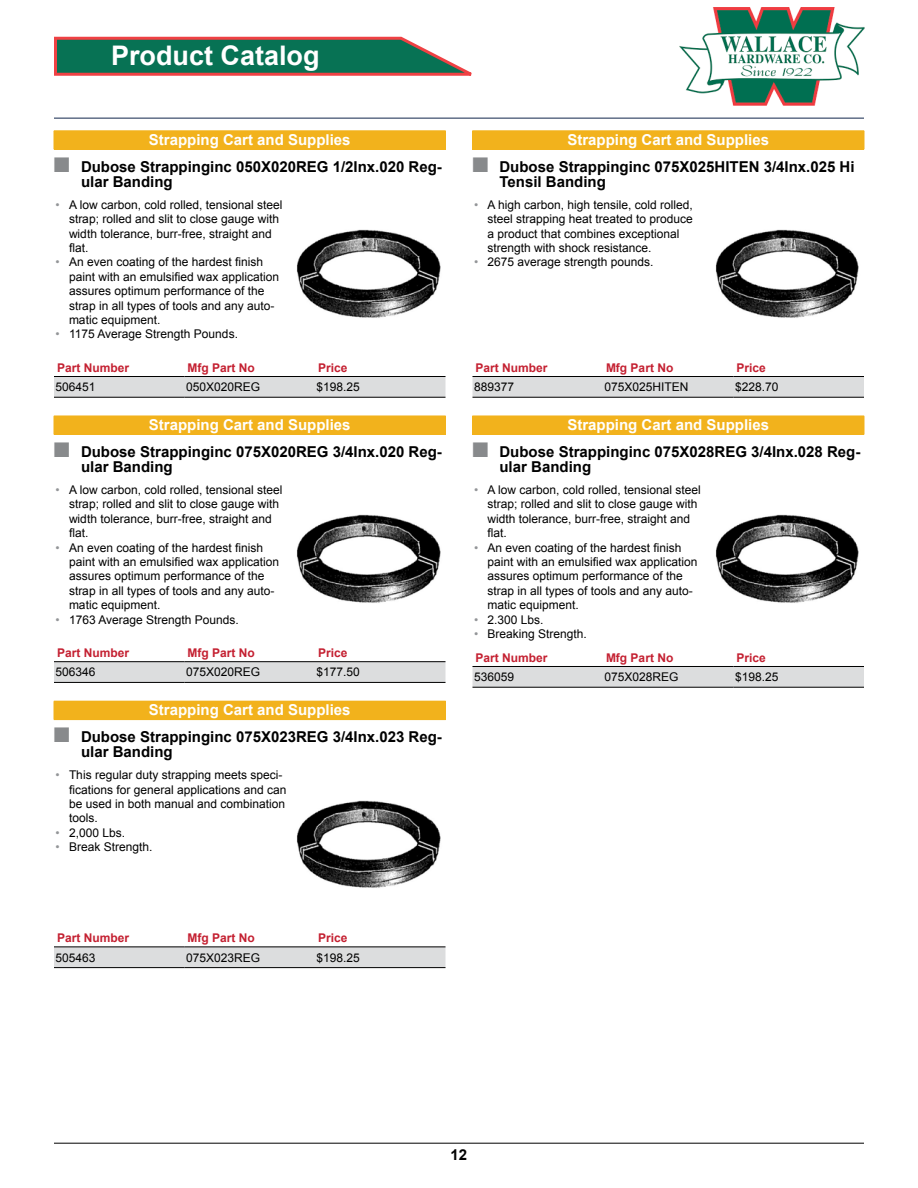
<style>
.page{position:relative;width:918px;height:1188px;background:#fff}
.page>*{position:absolute;margin:0;border:0;box-sizing:border-box;transform-origin:0 0}
.t1{font:700 27px "Arial";color:#fff}
.t2{font:700 15px/15px "Arial";color:#000}
.t3{font:700 15px "Arial";color:#fff}
.t4{font:12px/14.4px "Arial";color:#000}
.t5{font:700 12px "Arial";color:#c42031}
.s1{color:#888a8c}
.s2{color:#939598}
.s3{font-weight:700;color:#c42031}
</style>
<div class="page">
<hr style="left:54px;top:118px;width:810px;height:1px;background:#10264b">
<hr style="left:54px;top:1143px;width:810px;height:1px;background:#000">
<svg style="left:54px;top:36px;width:418px;height:40px;background:#447862"></svg>
<img style="left:680px;top:7px;width:184px;height:98px">
<div style="left:54px;top:131px;width:392px;height:18px;background:#f2b21c"></div>
<hr style="left:54px;top:149px;width:392px;height:1px;background:#f2b21c">
<img style="left:296px;top:229px;width:145px;height:89px">
<div style="left:54px;top:377px;width:392px;height:20px;background:#dcddde"></div>
<hr style="left:54px;top:376px;width:130px;height:1px;background:#000">
<hr style="left:54px;top:397px;width:130px;height:1px;background:#000">
<hr style="left:184px;top:376px;width:131px;height:1px;background:#000">
<hr style="left:184px;top:397px;width:131px;height:1px;background:#000">
<hr style="left:315px;top:376px;width:131px;height:1px;background:#000">
<hr style="left:315px;top:397px;width:131px;height:1px;background:#000">
<div style="left:54px;top:416px;width:392px;height:18px;background:#f2b21c"></div>
<hr style="left:54px;top:434px;width:392px;height:1px;background:#f2b21c">
<img style="left:296px;top:514px;width:145px;height:89px">
<svg style="left:54px;top:662px;width:392px;height:20px;background:#d9dadb"></svg>
<hr style="left:54px;top:661px;width:130px;height:1px;background:#000">
<hr style="left:54px;top:682px;width:130px;height:1px;background:#000">
<hr style="left:184px;top:661px;width:131px;height:1px;background:#000">
<hr style="left:184px;top:682px;width:131px;height:1px;background:#000">
<hr style="left:315px;top:661px;width:131px;height:1px;background:#000">
<hr style="left:315px;top:682px;width:131px;height:1px;background:#000">
<div style="left:54px;top:701px;width:392px;height:19px;background:#f2b21c"></div>
<img style="left:297px;top:800px;width:144px;height:88px">
<div style="left:54px;top:948px;width:392px;height:19px;background:#dcddde"></div>
<hr style="left:54px;top:947px;width:130px;height:1px;background:#000">
<hr style="left:54px;top:967px;width:130px;height:1px;background:#000">
<hr style="left:184px;top:947px;width:131px;height:1px;background:#000">
<hr style="left:184px;top:967px;width:131px;height:1px;background:#000">
<hr style="left:315px;top:947px;width:131px;height:1px;background:#000">
<hr style="left:315px;top:967px;width:131px;height:1px;background:#000">
<div style="left:472px;top:131px;width:392px;height:18px;background:#f2b21c"></div>
<svg style="left:864px;top:131px;width:1px;height:18px"></svg>
<hr style="left:472px;top:149px;width:392px;height:1px;background:#f2b21c">
<img style="left:715px;top:229px;width:144px;height:89px">
<div style="left:472px;top:377px;width:392px;height:20px;background:#dcddde"></div>
<hr style="left:472px;top:376px;width:131px;height:1px;background:#000">
<hr style="left:472px;top:397px;width:131px;height:1px;background:#000">
<hr style="left:603px;top:376px;width:131px;height:1px;background:#000">
<hr style="left:603px;top:397px;width:131px;height:1px;background:#000">
<hr style="left:734px;top:376px;width:130px;height:1px;background:#000">
<hr style="left:734px;top:397px;width:130px;height:1px;background:#000">
<div style="left:472px;top:416px;width:392px;height:18px;background:#f2b21c"></div>
<svg style="left:864px;top:416px;width:1px;height:18px"></svg>
<hr style="left:472px;top:434px;width:392px;height:1px;background:#f2b21c">
<img style="left:715px;top:514px;width:144px;height:89px">
<div style="left:472px;top:667px;width:392px;height:20px;background:#dcddde"></div>
<hr style="left:472px;top:666px;width:131px;height:1px;background:#000">
<hr style="left:472px;top:687px;width:131px;height:1px;background:#000">
<hr style="left:603px;top:666px;width:131px;height:1px;background:#000">
<hr style="left:603px;top:687px;width:131px;height:1px;background:#000">
<hr style="left:734px;top:666px;width:130px;height:1px;background:#000">
<hr style="left:734px;top:687px;width:130px;height:1px;background:#000">
<h1 class="t1" style="left:111px;top:37px;width:210px">Product Catalog</h1>
<p class="t3" style="left:149px;top:129px;width:203px">Strapping Cart and Supplies</p>
<p class="t2" style="left:81px;top:159px;width:362px;text-indent:-27px"><span class="s1">■</span> Dubose Strappinginc 050X020REG 1/2Inx.020 Reg&shy;ular Banding</p>
<p class="t4" style="left:69px;top:197px;width:215px;text-indent:-14px"><span class="s2">•</span> A low carbon, cold rolled, tensional steel strap; rolled and slit to close gauge with width tolerance, burr-free, straight and flat.</p>
<p class="t4" style="left:69px;top:255px;width:212px;text-indent:-14px"><span class="s2">•</span> An even coating of the hardest finish paint with an emulsified wax application assures optimum performance of the strap in all types of tools and any auto&shy;matic equipment.</p>
<p class="t4" style="left:56px;top:327px;width:184px"><span class="s2">•</span> 1175 Average Strength Pounds.</p>
<p class="t5" style="left:57px;top:359px;width:74px">Part Number</p>
<p class="t5" style="left:188px;top:359px;width:69px">Mfg Part No</p>
<p class="t5" style="left:318px;top:359px;width:31px">Price</p>
<p class="t4" style="left:56px;top:380px;width:42px">506451</p>
<p class="t4" style="left:186px;top:380px;width:76px">050X020REG</p>
<p class="t4" style="left:316px;top:380px;width:45px">$198.25</p>
<p class="t3" style="left:149px;top:414px;width:203px">Strapping Cart and Supplies</p>
<p class="t2" style="left:81px;top:444px;width:362px;text-indent:-27px"><span class="s1">■</span> Dubose Strappinginc 075X020REG 3/4Inx.020 Reg&shy;ular Banding</p>
<p class="t4" style="left:69px;top:483px;width:215px;text-indent:-14px"><span class="s2">•</span> A low carbon, cold rolled, tensional steel strap; rolled and slit to close gauge with width tolerance, burr-free, straight and flat.</p>
<p class="t4" style="left:69px;top:540px;width:212px;text-indent:-14px"><span class="s2">•</span> An even coating of the hardest finish paint with an emulsified wax application assures optimum performance of the strap in all types of tools and any auto&shy;matic equipment.</p>
<p class="t4" style="left:56px;top:612px;width:185px"><span class="s2">•</span> 1763 Average Strength Pounds.</p>
<p class="t5" style="left:57px;top:645px;width:74px">Part Number</p>
<p class="t5" style="left:188px;top:645px;width:69px">Mfg Part No</p>
<p class="t5" style="left:318px;top:645px;width:31px">Price</p>
<p class="t4" style="left:56px;top:665px;width:42px">506346</p>
<p class="t4" style="left:186px;top:665px;width:76px">075X020REG</p>
<p class="t4" style="left:316px;top:665px;width:45px">$177.50</p>
<p class="t3" style="left:149px;top:699px;width:203px">Strapping Cart and Supplies</p>
<p class="t2" style="left:81px;top:730px;width:362px;text-indent:-27px"><span class="s1">■</span> Dubose Strappinginc 075X023REG 3/4Inx.023 Reg&shy;ular Banding</p>
<p class="t4" style="left:69px;top:768px;width:219px;text-indent:-14px"><span class="s2">•</span> This regular duty strapping meets speci&shy;fications for general applications and can be used in both manual and combination tools.</p>
<p class="t4" style="left:56px;top:825px;width:71px"><span class="s2">•</span> 2,000 Lbs.</p>
<p class="t4" style="left:56px;top:840px;width:98px"><span class="s2">•</span> Break Strength.</p>
<p class="t3" style="left:567px;top:129px;width:203px">Strapping Cart and Supplies</p>
<p class="t2" style="left:500px;top:159px;width:357px;text-indent:-27px"><span class="s1">■</span> Dubose Strappinginc 075X025HITEN 3/4Inx.025 Hi<br>Tensil Banding</p>
<p class="t4" style="left:488px;top:197px;width:207px;text-indent:-14px"><span class="s2">•</span> A high carbon, high tensile, cold rolled, steel strapping heat treated to produce a product that combines exceptional strength with shock resistance.</p>
<p class="t4" style="left:474px;top:255px;width:181px"><span class="s2">•</span> 2675 average strength pounds.</p>
<p class="t5" style="left:476px;top:359px;width:74px">Part Number</p>
<p class="t5" style="left:606px;top:359px;width:69px">Mfg Part No</p>
<p class="t5" style="left:736px;top:359px;width:31px">Price</p>
<p class="t4" style="left:474px;top:380px;width:42px">889377</p>
<p class="t4" style="left:604px;top:380px;width:86px">075X025HITEN</p>
<p class="t4" style="left:735px;top:380px;width:45px">$228.70</p>
<p class="t3" style="left:567px;top:414px;width:203px">Strapping Cart and Supplies</p>
<p class="t2" style="left:500px;top:444px;width:362px;text-indent:-27px"><span class="s1">■</span> Dubose Strappinginc 075X028REG 3/4Inx.028 Reg&shy;ular Banding</p>
<p class="t4" style="left:488px;top:483px;width:215px;text-indent:-14px"><span class="s2">•</span> A low carbon, cold rolled, tensional steel strap; rolled and slit to close gauge with width tolerance, burr-free, straight and flat.</p>
<p class="t4" style="left:488px;top:540px;width:212px;text-indent:-14px"><span class="s2">•</span> An even coating of the hardest finish paint with an emulsified wax application assures optimum performance of the strap in all types of tools and any auto&shy;matic equipment.</p>
<p class="t4" style="left:474px;top:612px;width:71px"><span class="s2">•</span> 2.300 Lbs.</p>
<p class="t4" style="left:474px;top:622px;width:114px;line-height:24px"><span class="s2">•</span> Breaking Strength.<br><span class="s3">Part Number</span></p>
<p class="t5" style="left:606px;top:649px;width:69px">Mfg Part No</p>
<p class="t5" style="left:736px;top:649px;width:31px">Price</p>
<p class="t4" style="left:474px;top:670px;width:42px">536059</p>
<p class="t4" style="left:604px;top:670px;width:76px">075X028REG</p>
<p class="t4" style="left:735px;top:670px;width:45px">$198.25</p>
<p class="t5" style="left:57px;top:930px;width:74px">Part Number</p>
<p class="t5" style="left:188px;top:930px;width:69px">Mfg Part No</p>
<p class="t5" style="left:318px;top:930px;width:31px">Price</p>
<p class="t4" style="left:56px;top:950px;width:42px">505463</p>
<p class="t4" style="left:186px;top:950px;width:76px">075X023REG</p>
<p class="t4" style="left:316px;top:950px;width:45px">$198.25</p>
<p class="t2" style="left:451px;top:1148px;width:18px">12</p>
</div>
